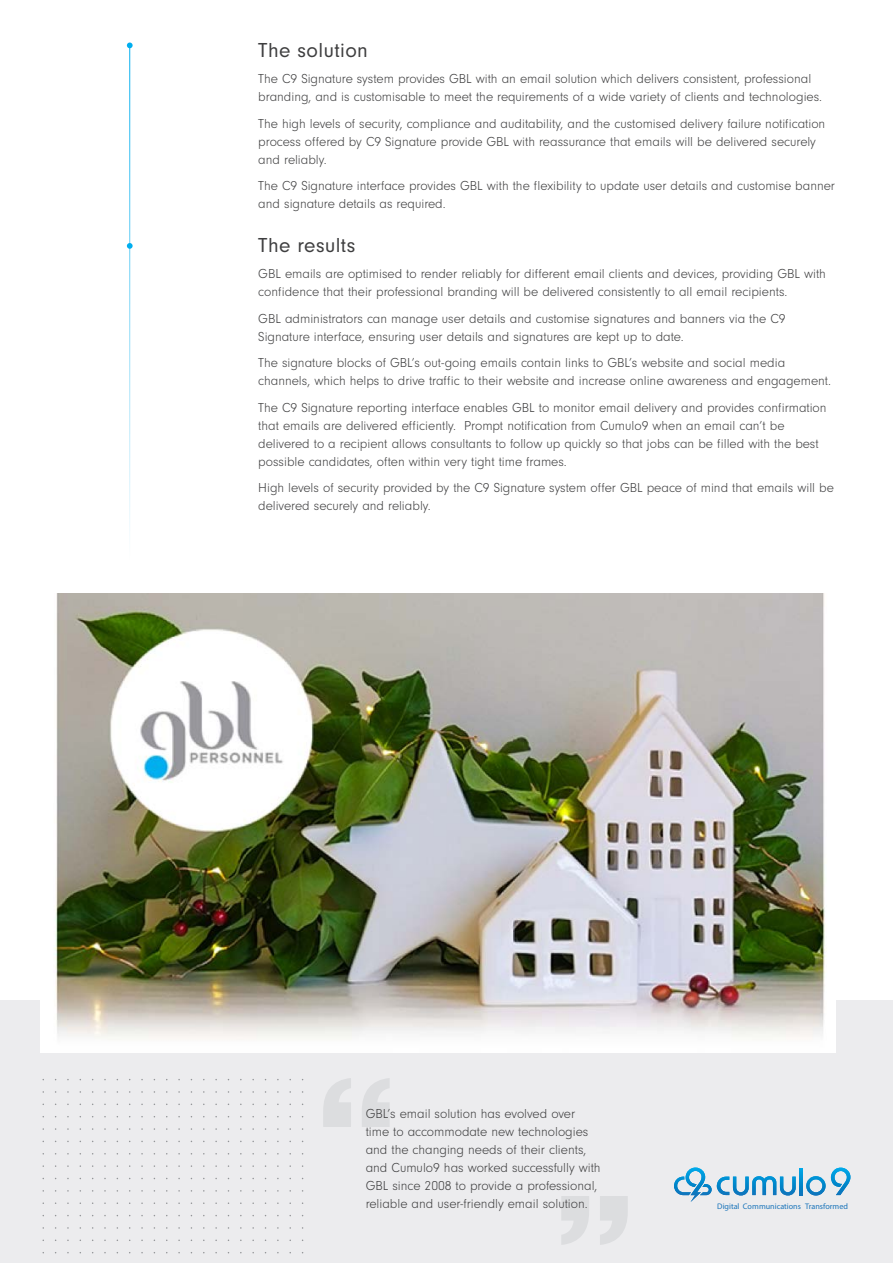
<style>
.page{position:relative;width:893px;height:1263px;background:#fff}
.page>*{position:absolute;margin:0;border:0;box-sizing:border-box;transform-origin:0 0}
.t1{font:21px "Neuzeit Gro";letter-spacing:.02em;color:#3e3e3f}
.t2{font:300 13.5px/18px "Neuzeit Gro";color:#3e3e3f}
.t3{font:8.1px "Myriad Pro";color:#1c75ba}
</style>
<div class="page">
<div style="left:0;top:1000px;width:893px;height:263px;background:#ececee"></div>
<svg style="left:323px;top:1078px;width:67px;height:49px"></svg>
<svg style="left:561px;top:1196px;width:67px;height:49px"></svg>
<svg style="left:799px;top:1168px;width:4px;height:27px"></svg>
<svg style="left:806px;top:1167px;width:44px;height:28px"></svg>
<svg style="left:674px;top:1167px;width:122px;height:35px"></svg>
<hr style="left:129px;top:45px;width:1px;height:518px;background:#00aeef">
<svg style="left:127px;top:43px;width:6px;height:5px"></svg>
<svg style="left:127px;top:243px;width:6px;height:6px"></svg>
<img style="left:41px;top:593px;width:795px;height:460px">
<p class="t1" style="left:258px;top:38px;width:111px">The solution</p>
<p class="t2" style="left:258px;top:70px;width:565px">The C9 Signature system provides GBL with an email solution which delivers consistent, professional branding, and is customisable to meet the requirements of a wide variety of clients and technologies.</p>
<p class="t2" style="left:258px;top:114px;width:568px">The high levels of security, compliance and auditability, and the customised delivery failure notification process offered by C9 Signature provide GBL with reassurance that emails will be delivered securely and reliably.</p>
<p class="t2" style="left:258px;top:177px;width:578px">The C9 Signature interface provides GBL with the flexibility to update user details and customise banner and signature details as required.</p>
<p class="t1" style="left:258px;top:233px;width:99px">The results</p>
<p class="t2" style="left:258px;top:265px;width:569px">GBL emails are optimised to render reliably for different email clients and devices, providing GBL with confidence that their professional branding will be delivered consistently to all email recipients.</p>
<p class="t2" style="left:258px;top:309px;width:529px">GBL administrators can manage user details and customise signatures and banners via the C9<br>Signature interface, ensuring user details and signatures are kept up to date.</p>
<p class="t2" style="left:258px;top:354px;width:574px">The signature blocks of GBL’s out-going emails contain links to GBL’s website and social media channels, which helps to drive traffic to their website and increase online awareness and engagement.</p>
<p class="t2" style="left:258px;top:398px;width:570px">The C9 Signature reporting interface enables GBL to monitor email delivery and provides confirmation that emails are delivered efficiently. Prompt notification from Cumulo9 when an email can’t be delivered to a recipient allows consultants to follow up quickly so that jobs can be filled with the best possible candidates, often within very tight time frames.</p>
<p class="t2" style="left:258px;top:479px;width:577px">High levels of security provided by the C9 Signature system offer GBL peace of mind that emails will be delivered securely and reliably.</p>
<p class="t2" style="left:366px;top:1105px;width:236px">GBL’s email solution has evolved over time to accommodate new technologies and the changing needs of their clients, and Cumulo9 has worked successfully with GBL since 2008 to provide a professional, reliable and user-friendly email solution.</p>
<p class="t3" style="left:717px;top:1201px;width:132px">Digital Communications Transformed</p>
</div>
